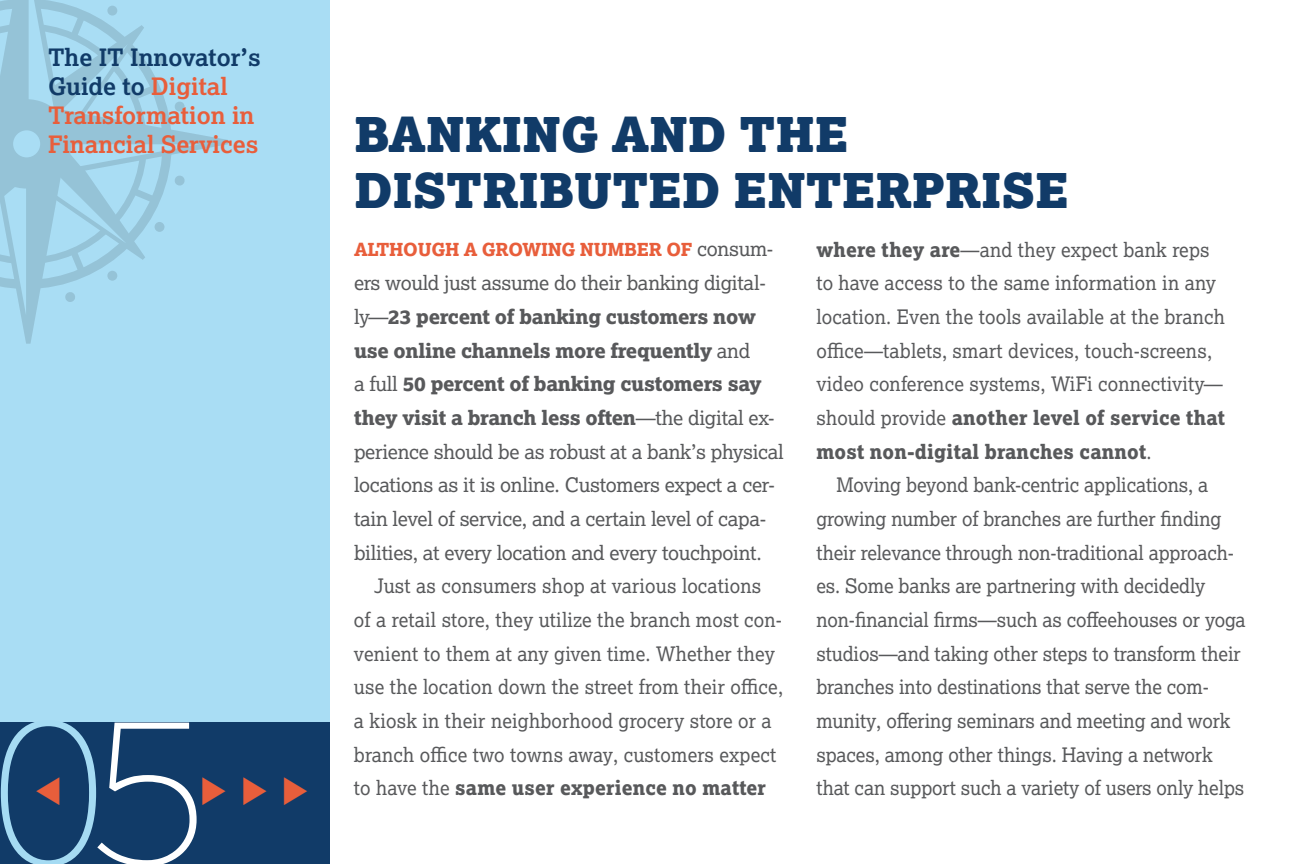
<style>
.page{position:relative;width:1296px;height:864px;background:#fff}
.page>*{position:absolute;margin:0;border:0;box-sizing:border-box;transform-origin:0 0}
.t1{font:200 220.6px "Source Code Pro";color:#fff}
.t2{font:900 48px/56px "Lexia";color:#113b68}
.t3{font:700 24px/28.8px "Lexia";color:#e85e3b}
.t4{font:20px/33.6px "Lexia";letter-spacing:-.005em;color:#58595b;scale:.95 1}
.t5{font:20px/33.6px "Lexia";letter-spacing:-.005em;color:#58595b}
.t6{font:800 18px "Lexia";letter-spacing:-.015em;color:#e85e3b}
.s1{color:#113b68}
.s2{font-weight:400;font-size:20px;color:#58595b}
.s3{font-weight:800}
</style>
<div class="page">
<div style="left:0;top:0;width:330px;height:821px;background:#a9ddf4"></div>
<div style="left:0;top:722px;width:330px;height:142px;background:#113b68"></div>
<svg style="left:0;top:0;width:214px;height:330px"></svg>
<svg style="left:1px;top:722px;width:95px;height:142px"></svg>
<p class="t3" style="left:48px;top:43px;width:214px"><span class="s1">The IT Innovator’s<br>Guide to</span> Digital<br>Transformation in<br>Financial Services</p>
<h1 class="t1" style="left:83px;top:647px;width:228px"><sup>◆</sup>5 <sup>◆◆</sup></h1>
<h2 class="t2" style="left:354px;top:107px;width:716px">BANKING AND THE<br>DISTRIBUTED ENTERPRISE</h2>
<p class="t6" style="left:354px;top:239px;width:421px">ALTHOUGH A GROWING NUMBER OF <span class="s2">consum-</span></p>
<p class="t5" style="left:354px;top:266px;width:431px">ers would just assume do their banking digital&shy;ly—<span class="s3">23 percent of banking customers now use online channels more frequently</span> and<br>a full <span class="s3">50 percent of banking customers say they visit a branch less often</span>—the digital ex&shy;perience should be as robust at a bank’s physical locations as it is online. Customers expect a cer&shy;tain level of service, and a certain level of capa&shy;bilities, at every location and every touchpoint.</p>
<p class="t4" style="left:354px;top:569px;width:453px;text-indent:20px">Just as consumers shop at various locations<br>of a retail store, they utilize the branch most con&shy;venient to them at any given time. Whether they use the location down the street from their office, a kiosk in their neighborhood grocery store or a branch office two towns away, customers expect to have the <span class="s3">same user experience no matter</span></p>
<p class="t4" style="left:816px;top:233px;width:432px"><span class="s3">where they are</span>—and they expect bank reps to have access to the same information in any location. Even the tools available at the branch office—tablets, smart devices, touch-screens, video conference systems, WiFi connectivity— should provide <span class="s3">another level of service that most non-digital branches cannot</span>.</p>
<p class="t4" style="left:816px;top:468px;width:453px;text-indent:20px">Moving beyond bank-centric applications, a growing number of branches are further finding their relevance through non-traditional approach&shy;es. Some banks are partnering with decidedly non-financial firms—such as coffeehouses or yoga studios—and taking other steps to transform their branches into destinations that serve the com&shy;munity, offering seminars and meeting and work spaces, among other things. Having a network that can support such a variety of users only helps</p>
</div>
